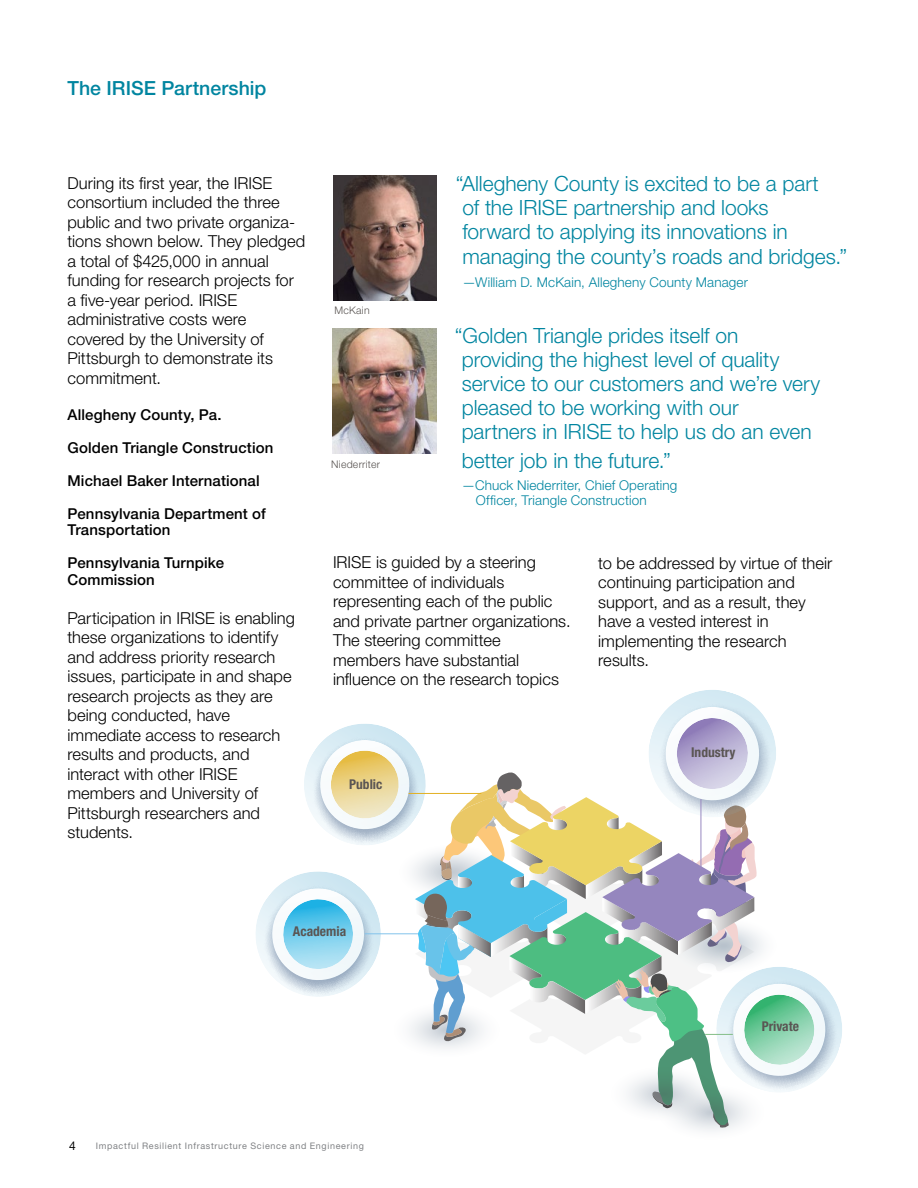
<style>
.page{position:relative;width:918px;height:1188px;background:#fff}
.page>*{position:absolute;margin:0;border:0;box-sizing:border-box;transform-origin:0 0}
.t1{font:300 21px/24px "Helvetica Neue LT Pro";color:#0085a0}
.Heading_1{font:500 19.5px "Helvetica Neue LT Pro";color:#0085a0}
.t2{font:300 16.5px/19.5px "Helvetica Neue LT Pro";color:#000}
.t3{font:500 15px/16.5px "Helvetica Neue LT Pro";letter-spacing:.01em;color:#000}
.t4{font:300 13.5px "Helvetica Neue LT Pro";letter-spacing:.01em;color:#0085a0}
.t5{font:700 condensed 13.5px "Helvetica Neue LT Pro";color:#5a5553}
.t6{font:12px "Helvetica Neue LT Pro";color:#000}
.t7{font:300 10.5px "Helvetica Neue LT Pro";letter-spacing:.02em;color:#5a5553}
.t8{font:9px "Helvetica Neue LT Pro";letter-spacing:.075em;color:#808285}
</style>
<div class="page">
<img style="left:333px;top:328px;width:104px;height:125px">
<svg style="left:256px;top:690px;width:586px;height:441px"></svg>
<img style="left:334px;top:176px;width:103px;height:125px">
<p class="Heading_1" style="left:68px;top:76px;width:201px">The IRISE Partnership</p>
<p class="t2" style="left:68px;top:173px;width:239px">During its first year, the IRISE consortium included the three public and two private organiza&shy;tions shown below. They pledged a total of $425,000 in annual funding for research projects for a five-year period. IRISE</p>
<p class="t2" style="left:68px;top:309px;width:180px">administrative costs were</p>
<p class="t2" style="left:68px;top:329px;width:198px">covered by the University of</p>
<p class="t2" style="left:68px;top:348px;width:207px">Pittsburgh to demonstrate its commitment.</p>
<p class="t3" style="left:68px;top:406px;width:156px">Allegheny County, Pa.</p>
<p class="t3" style="left:68px;top:439px;width:207px">Golden Triangle Construction</p>
<p class="t3" style="left:68px;top:472px;width:194px">Michael Baker International</p>
<p class="t3" style="left:68px;top:505px;width:200px">Pennsylvania Department of<br>Transportation</p>
<p class="t3" style="left:68px;top:555px;width:158px">Pennsylvania Turnpike</p>
<p class="t3" style="left:68px;top:571px;width:89px">Commission</p>
<p class="t2" style="left:68px;top:608px;width:229px">Participation in IRISE is enabling these organizations to identify and address priority research issues, participate in and shape research projects as they are</p>
<p class="t2" style="left:68px;top:705px;width:164px">being conducted, have</p>
<p class="t2" style="left:68px;top:725px;width:214px">immediate access to research results and products, and</p>
<p class="t2" style="left:68px;top:764px;width:171px">interact with other IRISE</p>
<p class="t2" style="left:68px;top:783px;width:192px">members and University of</p>
<p class="t2" style="left:68px;top:803px;width:194px">Pittsburgh researchers and</p>
<p class="t2" style="left:68px;top:822px;width:67px">students.</p>
<p class="t7" style="left:335px;top:304px;width:37px">McKain</p>
<p class="t7" style="left:331px;top:457px;width:50px">Niederriter</p>
<p class="t1" style="left:456px;top:171px;width:365px">“Allegheny County is excited to be a part</p>
<p class="t1" style="left:462px;top:195px;width:308px">of the IRISE partnership and looks</p>
<p class="t1" style="left:462px;top:219px;width:327px">forward to applying its innovations in</p>
<p class="t1" style="left:462px;top:244px;width:386px">managing the county’s roads and bridges.”</p>
<p class="t4" style="left:462px;top:273px;width:287px">—William D. McKain, Allegheny County Manager</p>
<p class="t1" style="left:455px;top:323px;width:285px">“Golden Triangle prides itself on</p>
<p class="t1" style="left:462px;top:347px;width:319px">providing the highest level of quality</p>
<p class="t1" style="left:462px;top:371px;width:360px">service to our customers and we’re very pleased to be working with our</p>
<p class="t1" style="left:462px;top:419px;width:352px">partners in IRISE to help us do an even</p>
<p class="t1" style="left:462px;top:448px;width:211px">better job in the future.”</p>
<p class="t4" style="left:462px;top:477px;width:217px">—Chuck Niederriter, Chief Operating</p>
<p class="t4" style="left:476px;top:492px;width:172px">Officer, Triangle Construction</p>
<p class="t2" style="left:333px;top:552px;width:204px">IRISE is guided by a steering committee of individuals</p>
<p class="t2" style="left:333px;top:591px;width:239px">representing each of the public and private partner organizations.<br>The steering committee</p>
<p class="t2" style="left:333px;top:650px;width:188px">members have substantial</p>
<p class="t2" style="left:333px;top:669px;width:228px">influence on the research topics</p>
<p class="t5" style="left:349px;top:777px;width:35px">Public</p>
<p class="t2" style="left:598px;top:553px;width:236px">to be addressed by virtue of their continuing participation and</p>
<p class="t2" style="left:598px;top:592px;width:209px">support, and as a result, they have a vested interest in</p>
<p class="t2" style="left:598px;top:631px;width:190px">implementing the research</p>
<p class="t2" style="left:598px;top:650px;width:52px">results.</p>
<p class="t5" style="left:691px;top:744px;width:46px">Industry</p>
<p class="t5" style="left:293px;top:924px;width:55px">Academia</p>
<p class="t6" style="left:69px;top:1139px;width:8px">4</p>
<p class="t8" style="left:96px;top:1140px;width:270px">Impactful Resilient Infrastructure Science and Engineering</p>
<p class="t5" style="left:762px;top:1018px;width:39px">Private</p>
</div>
